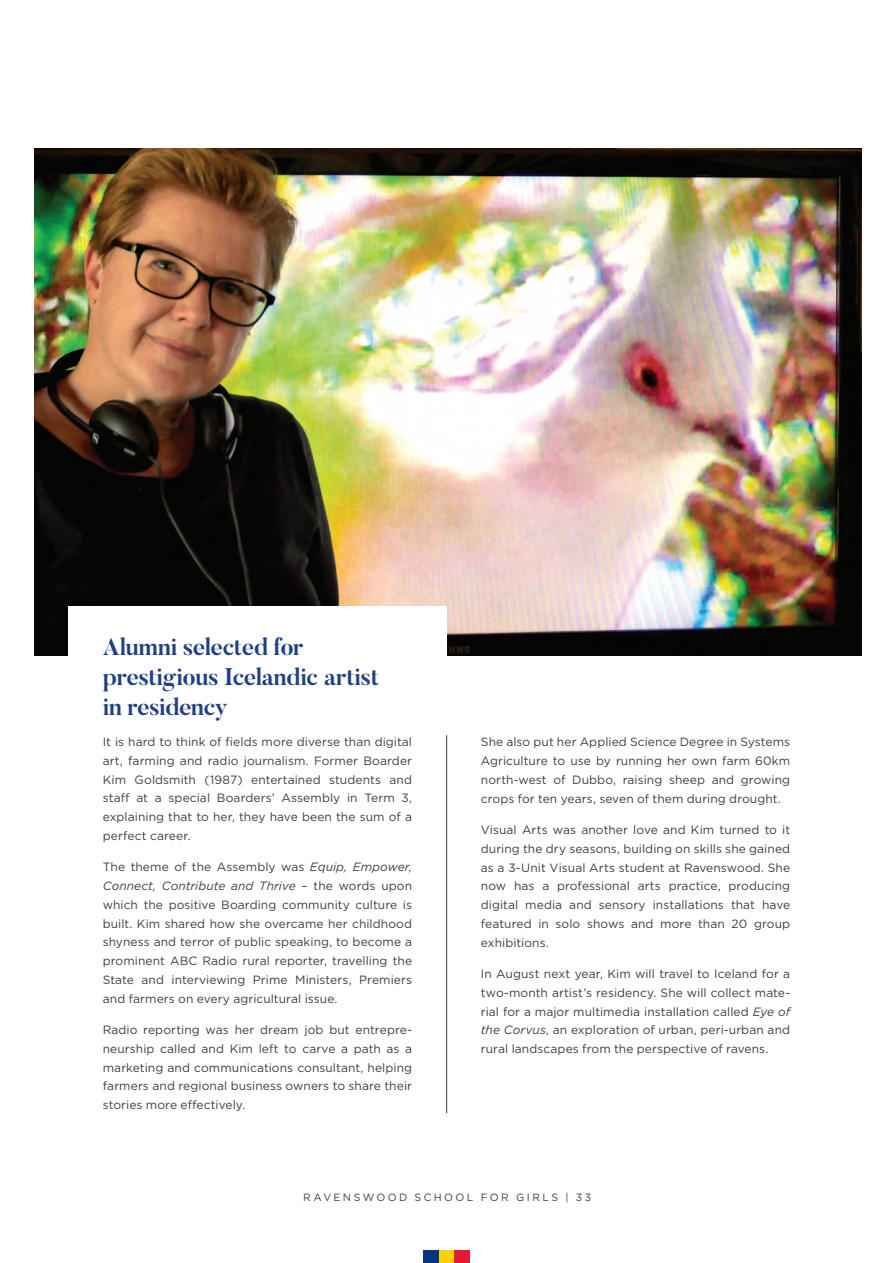
<style>
.page{position:relative;width:893px;height:1263px;background:#fff}
.page>*{position:absolute;margin:0;border:0;box-sizing:border-box;transform-origin:0 0}
.Sub_Heading_-_Blue{font:700 24px/30px "Butler";letter-spacing:-.02em;color:#214083}
.Main_body{font:12px/18.8px "Gotham";letter-spacing:.005em;color:#3e3e3f;text-align:justify}
.t1{font:10.5px "Gotham";letter-spacing:.23em;color:#3e3e3f}
.s1{font-style:italic}
</style>
<div class="page">
<img style="left:34px;top:149px;width:827px;height:506px">
<div style="left:68px;top:606px;width:378px;height:81px;background:#fff"></div>
<div style="left:454px;top:1250px;width:16px;height:13px;background:#e51836"></div>
<div style="left:439px;top:1250px;width:15px;height:13px;background:#fed105"></div>
<div style="left:423px;top:1250px;width:16px;height:13px;background:#08347b"></div>
<hr style="left:446px;top:735px;width:1px;height:378px;background:#3e3e3f">
<p class="Sub_Heading_-_Blue" style="left:103px;top:632px;width:278px">Alumni selected for prestigious Icelandic artist in residency</p>
<p class="Main_body" style="left:103px;top:732px;width:311px">It is hard to think of fields more diverse than digital art, farming and radio journalism. Former Boarder Kim Goldsmith (1987) entertained students and staff at a special Boarders’ Assembly in Term 3, explaining that to her, they have been the sum of a perfect career.</p>
<p class="Main_body" style="left:103px;top:857px;width:311px">The theme of the Assembly was <span class="s1">Equip, Empower, Connect, Contribute and Thrive</span> – the words upon which the positive Boarding community culture is built. Kim shared how she overcame her childhood shyness and terror of public speaking, to become a prominent ABC Radio rural reporter, travelling the State and interviewing Prime Ministers, Premiers and farmers on every agricultural issue.</p>
<p class="Main_body" style="left:103px;top:1020px;width:311px">Radio reporting was her dream job but entrepre&shy;neurship called and Kim left to carve a path as a marketing and communications consultant, helping farmers and regional business owners to share their stories more effectively.</p>
<p class="Main_body" style="left:481px;top:732px;width:311px">She also put her Applied Science Degree in Systems Agriculture to use by running her own farm 60km north-west of Dubbo, raising sheep and growing crops for ten years, seven of them during drought.</p>
<p class="Main_body" style="left:481px;top:820px;width:311px">Visual Arts was another love and Kim turned to it during the dry seasons, building on skills she gained as a 3-Unit Visual Arts student at Ravenswood. She now has a professional arts practice, producing digital media and sensory installations that have featured in solo shows and more than 20 group exhibitions.</p>
<p class="Main_body" style="left:481px;top:964px;width:311px">In August next year, Kim will travel to Iceland for a two-month artist’s residency. She will collect mate&shy;rial for a major multimedia installation called <span class="s1">Eye of the Corvus</span>, an exploration of urban, peri-urban and rural landscapes from the perspective of ravens.</p>
<p class="t1" style="left:303px;top:1191px;width:289px">RAVENSWOOD SCHOOL FOR GIRLS | 33</p>
</div>
